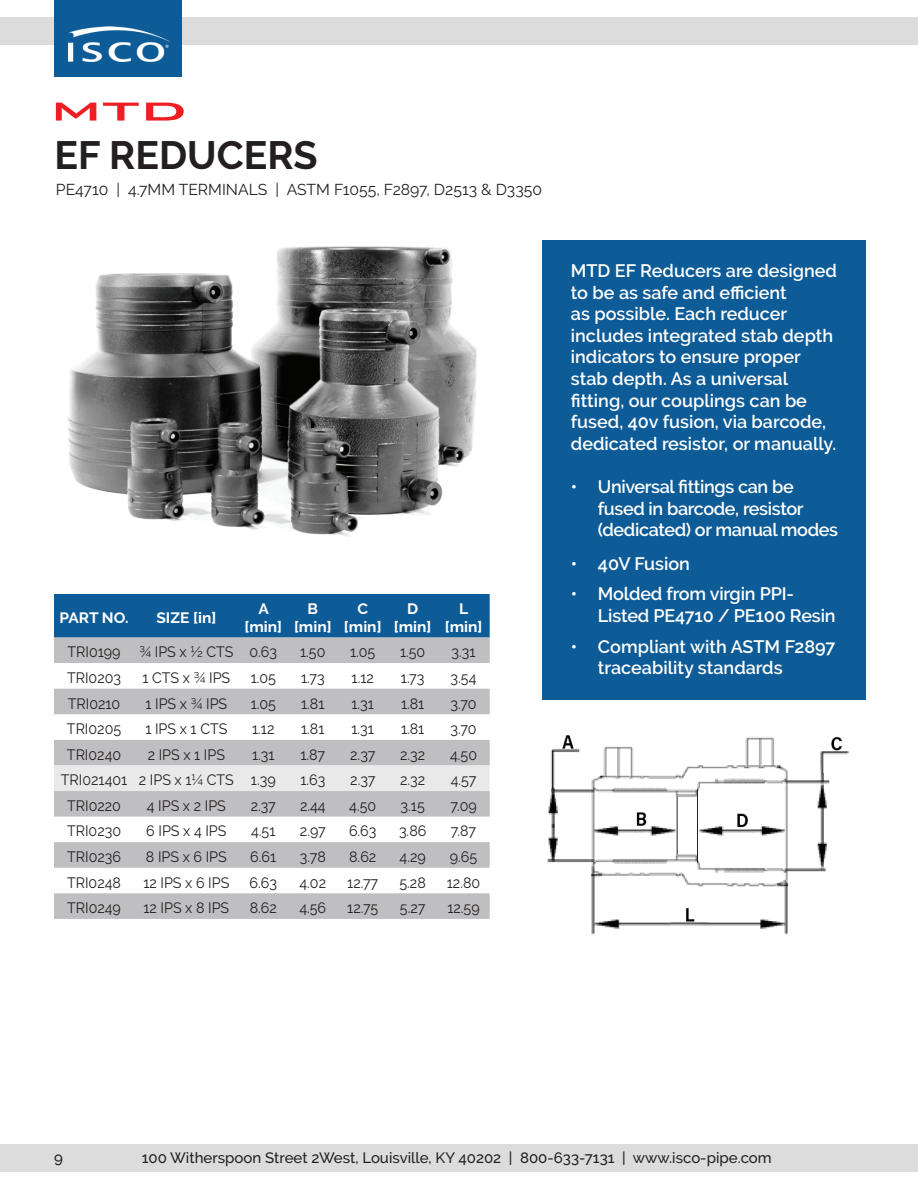
<style>
.page{position:relative;width:918px;height:1188px;background:#fff}
.page>*{position:absolute;margin:0;border:0;box-sizing:border-box;transform-origin:0 0}
.t1{font:700 39.3px "Raleway";color:#231f20}
.t2{font:600 18px/21.6px "Raleway";color:#fff}
.t3{font:600 18px/21.6px "Raleway";letter-spacing:-.02em;color:#fff}
.t4{font:15.75px "Raleway";color:#231f20}
.t5{font:15px "Raleway";color:#231f20;scale:.95 1}
.t6{font:500 15px "Raleway";color:#231f20}
.t7{font:700 15px/18px "Raleway";color:#fff;text-align:center;scale:1.04 1}
</style>
<div class="page">
<div style="left:0;top:1144px;width:918px;height:27px;background:#dcdcdc"></div>
<div style="left:0;top:18px;width:918px;height:27px;background:#dcdcdc"></div>
<div style="left:54px;top:0;width:128px;height:77px;background:#0d5b97"></div>
<img style="left:69px;top:27px;width:100px;height:35px">
<div style="left:542px;top:240px;width:323px;height:460px;background:#0d5b97"></div>
<svg style="left:56px;top:103px;width:40px;height:18px"></svg>
<svg style="left:103px;top:103px;width:36px;height:18px"></svg>
<svg style="left:146px;top:103px;width:38px;height:18px"></svg>
<img style="left:68px;top:246px;width:409px;height:291px">
<img style="left:544px;top:735px;width:305px;height:200px">
<svg style="left:54px;top:594px;width:436px;height:69px;background:#4f80a6"></svg>
<svg style="left:54px;top:688px;width:436px;height:1px"></svg>
<svg style="left:54px;top:689px;width:436px;height:230px;fill:#bfbec0"></svg>
<div style="left:54px;top:765px;width:436px;height:26px;background:#eae9e9"></div>
<h1 class="t1" style="left:54px;top:133px;width:265px">EF REDUCERS</h1>
<p class="t4" style="left:56px;top:180px;width:488px">PE4710 | 4.7MM TERMINALS | ASTM F1055, F2897, D2513 &amp; D3350</p>
<p class="t7" style="left:59px;top:609px;width:68px">PART NO.</p>
<p class="t7" style="left:156px;top:609px;width:59px">SIZE [in]</p>
<p class="t7" style="left:245px;top:600px;width:38px">A [min]</p>
<p class="t7" style="left:294px;top:600px;width:38px">B [min]</p>
<p class="t7" style="left:344px;top:600px;width:38px">C [min]</p>
<p class="t7" style="left:394px;top:600px;width:38px">D [min]</p>
<p class="t7" style="left:445px;top:600px;width:38px">L [min]</p>
<p class="t5" style="left:68px;top:643px;width:57px">TRI0199</p>
<p class="t5" style="left:139px;top:643px;width:147px">¾ IPS x ½ CTS 0.63</p>
<p class="t5" style="left:300px;top:643px;width:28px">1.50</p>
<p class="t5" style="left:350px;top:643px;width:28px">1.05</p>
<p class="t5" style="left:400px;top:643px;width:28px">1.50</p>
<p class="t5" style="left:452px;top:643px;width:27px">3.31</p>
<p class="t5" style="left:67px;top:669px;width:58px">TRI0203</p>
<p class="t5" style="left:142px;top:669px;width:94px">1 CTS x ¾ IPS</p>
<p class="t5" style="left:251px;top:669px;width:28px">1.05</p>
<p class="t5" style="left:301px;top:669px;width:26px">1.73</p>
<p class="t5" style="left:352px;top:669px;width:25px">1.12</p>
<p class="t5" style="left:401px;top:669px;width:26px">1.73</p>
<p class="t5" style="left:451px;top:669px;width:29px">3.54</p>
<p class="t5" style="left:68px;top:695px;width:57px">TRI0210</p>
<p class="t5" style="left:145px;top:695px;width:88px">1 IPS x ¾ IPS</p>
<p class="t5" style="left:251px;top:695px;width:28px">1.05</p>
<p class="t5" style="left:301px;top:695px;width:26px">1.81</p>
<p class="t5" style="left:352px;top:695px;width:25px">1.31</p>
<p class="t5" style="left:401px;top:695px;width:26px">1.81</p>
<p class="t5" style="left:451px;top:695px;width:29px">3.70</p>
<p class="t5" style="left:67px;top:720px;width:59px">TRI0205</p>
<p class="t5" style="left:145px;top:720px;width:88px">1 IPS x 1 CTS</p>
<p class="t5" style="left:252px;top:720px;width:25px">1.12</p>
<p class="t5" style="left:301px;top:720px;width:26px">1.81</p>
<p class="t5" style="left:352px;top:720px;width:25px">1.31</p>
<p class="t5" style="left:401px;top:720px;width:26px">1.81</p>
<p class="t5" style="left:451px;top:720px;width:29px">3.70</p>
<p class="t5" style="left:67px;top:746px;width:59px">TRI0240</p>
<p class="t5" style="left:148px;top:746px;width:83px">2 IPS x 1 IPS</p>
<p class="t5" style="left:252px;top:746px;width:25px">1.31</p>
<p class="t5" style="left:300px;top:746px;width:28px">1.87</p>
<p class="t5" style="left:350px;top:746px;width:28px">2.37</p>
<p class="t5" style="left:400px;top:746px;width:28px">2.32</p>
<p class="t5" style="left:450px;top:746px;width:30px">4.50</p>
<p class="t5" style="left:61px;top:771px;width:228px">TRI021401 2 IPS x 1¼ CTS 1.39</p>
<p class="t5" style="left:300px;top:771px;width:28px">1.63</p>
<p class="t5" style="left:350px;top:771px;width:28px">2.37</p>
<p class="t5" style="left:400px;top:771px;width:28px">2.32</p>
<p class="t5" style="left:451px;top:771px;width:29px">4.57</p>
<p class="t5" style="left:67px;top:797px;width:58px">TRI0220</p>
<p class="t5" style="left:147px;top:797px;width:85px">4 IPS x 2 IPS</p>
<p class="t5" style="left:251px;top:797px;width:28px">2.37</p>
<p class="t5" style="left:300px;top:797px;width:29px">2.44</p>
<p class="t5" style="left:349px;top:797px;width:30px">4.50</p>
<p class="t5" style="left:401px;top:797px;width:27px">3.15</p>
<p class="t5" style="left:450px;top:797px;width:29px">7.09</p>
<p class="t5" style="left:67px;top:822px;width:58px">TRI0230</p>
<p class="t5" style="left:146px;top:822px;width:86px">6 IPS x 4 IPS</p>
<p class="t5" style="left:251px;top:822px;width:27px">4.51</p>
<p class="t5" style="left:300px;top:822px;width:29px">2.97</p>
<p class="t5" style="left:349px;top:822px;width:30px">6.63</p>
<p class="t5" style="left:399px;top:822px;width:30px">3.86</p>
<p class="t5" style="left:451px;top:822px;width:28px">7.87</p>
<p class="t5" style="left:67px;top:848px;width:58px">TRI0236</p>
<p class="t5" style="left:146px;top:848px;width:87px">8 IPS x 6 IPS</p>
<p class="t5" style="left:250px;top:848px;width:29px">6.61</p>
<p class="t5" style="left:300px;top:848px;width:29px">3.78</p>
<p class="t5" style="left:349px;top:848px;width:30px">8.62</p>
<p class="t5" style="left:400px;top:848px;width:29px">4.29</p>
<p class="t5" style="left:450px;top:848px;width:30px">9.65</p>
<p class="t5" style="left:67px;top:874px;width:58px">TRI0248</p>
<p class="t5" style="left:143px;top:874px;width:92px">12 IPS x 6 IPS</p>
<p class="t5" style="left:250px;top:874px;width:30px">6.63</p>
<p class="t5" style="left:300px;top:874px;width:30px">4.02</p>
<p class="t5" style="left:347px;top:874px;width:34px">12.77</p>
<p class="t5" style="left:400px;top:874px;width:29px">5.28</p>
<p class="t5" style="left:447px;top:874px;width:37px">12.80</p>
<p class="t5" style="left:67px;top:899px;width:58px">TRI0249</p>
<p class="t5" style="left:143px;top:899px;width:92px">12 IPS x 8 IPS</p>
<p class="t5" style="left:250px;top:899px;width:30px">8.62</p>
<p class="t5" style="left:299px;top:899px;width:30px">4.56</p>
<p class="t5" style="left:347px;top:899px;width:34px">12.75</p>
<p class="t5" style="left:400px;top:899px;width:28px">5.27</p>
<p class="t5" style="left:447px;top:899px;width:36px">12.59</p>
<p class="t2" style="left:571px;top:260px;width:268px">MTD EF Reducers are designed to be as safe and efficient<br>as possible. Each reducer includes integrated stab depth indicators to ensure proper stab depth. As a universal fitting, our couplings can be fused, 40v fusion, via barcode, dedicated resistor, or manually.</p>
<p class="t3" style="left:598px;top:476px;width:242px;text-indent:-27px">• Universal fittings can be fused in barcode, resistor (dedicated) or manual modes</p>
<p class="t2" style="left:571px;top:553px;width:121px">• 40V Fusion</p>
<p class="t2" style="left:598px;top:583px;width:239px;text-indent:-27px">• Molded from virgin PPI-<br>Listed PE4710 / PE100 Resin</p>
<p class="t2" style="left:598px;top:636px;width:239px;text-indent:-27px">• Compliant with ASTM F2897 traceability standards</p>
<p class="t6" style="left:54px;top:1149px;width:10px">9</p>
<p class="t6" style="left:142px;top:1149px;width:631px">100 Witherspoon Street 2West, Louisville, KY 40202 | 800-633-7131 | www.isco-pipe.com</p>
</div>
